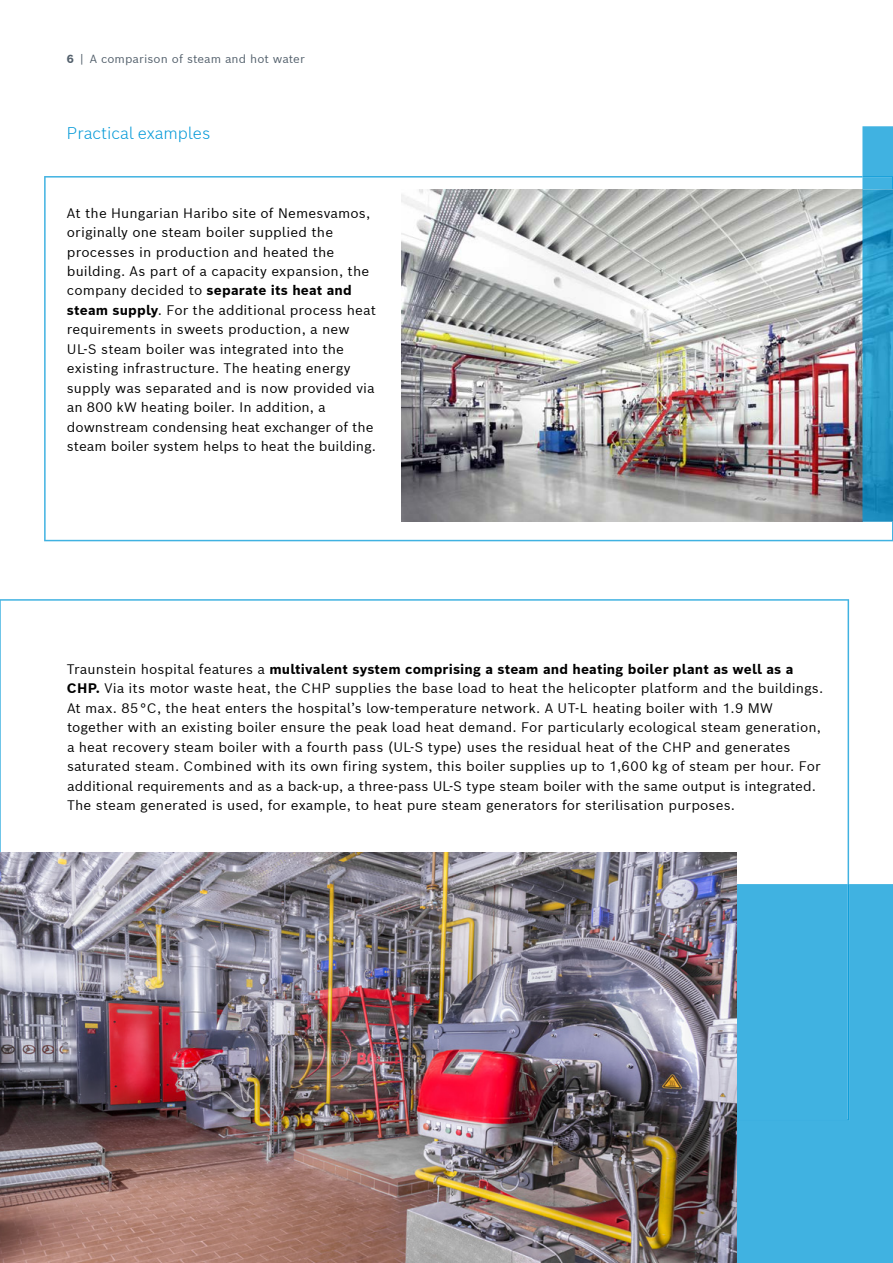
<style>
.page{position:relative;width:893px;height:1263px;background:#fff}
.page>*{position:absolute;margin:0;border:0;box-sizing:border-box;transform-origin:0 0}
.t1{font:300 16.5px "Bosch Sans";letter-spacing:-.005em;color:#0098d7}
.t2{font:13.5px/19.5px "Bosch Sans";letter-spacing:.005em;color:#000}
.t3{font:11.55px "Bosch Sans";letter-spacing:.01em;color:#525f6b}
.s1{font-weight:700}
</style>
<div class="page">
<svg style="left:0;top:599px;width:849px;height:285px"></svg>
<svg style="left:44px;top:176px;width:849px;height:365px"></svg>
<div style="left:737px;top:884px;width:156px;height:379px;background:#40b2e1"></div>
<div style="left:737px;top:884px;width:112px;height:237px;background:#40b2e1"></div>
<img style="left:402px;top:189px;width:460px;height:333px">
<img style="left:0;top:852px;width:737px;height:411px">
<svg style="left:862px;top:126px;width:31px;height:396px;background:#2e9ecb"></svg>
<p class="t3" style="left:67px;top:51px;width:239px"><span class="s1">6</span> | A comparison of steam and hot water</p>
<p class="t1" style="left:67px;top:123px;width:145px">Practical examples</p>
<p class="t2" style="left:67px;top:202px;width:311px">At the Hungarian Haribo site of Nemesvamos, originally one steam boiler supplied the processes in production and heated the building. As part of a capacity expansion, the company decided to <span class="s1">separate its heat and steam supply</span>. For the additional process heat requirements in sweets production, a new UL-S steam boiler was integrated into the existing infrastructure. The heating energy supply was separated and is now provided via an 800 kW heating boiler. In addition, a downstream condensing heat exchanger of the steam boiler system helps to heat the building.</p>
<p class="t2" style="left:67px;top:659px;width:758px">Traunstein hospital features a <span class="s1">multivalent system comprising a steam and heating boiler plant as well as a CHP.</span> Via its motor waste heat, the CHP supplies the base load to heat the helicopter platform and the buildings.<br>At max. 85 °C, the heat enters the hospital’s low-temperature network. A UT-L heating boiler with 1.9 MW together with an existing boiler ensure the peak load heat demand. For particularly ecological steam generation, a heat recovery steam boiler with a fourth pass (UL-S type) uses the residual heat of the CHP and generates saturated steam. Combined with its own firing system, this boiler supplies up to 1,600 kg of steam per hour. For additional requirements and as a back-up, a three-pass UL-S type steam boiler with the same output is integrated.<br>The steam generated is used, for example, to heat pure steam generators for sterilisation purposes.</p>
</div>
